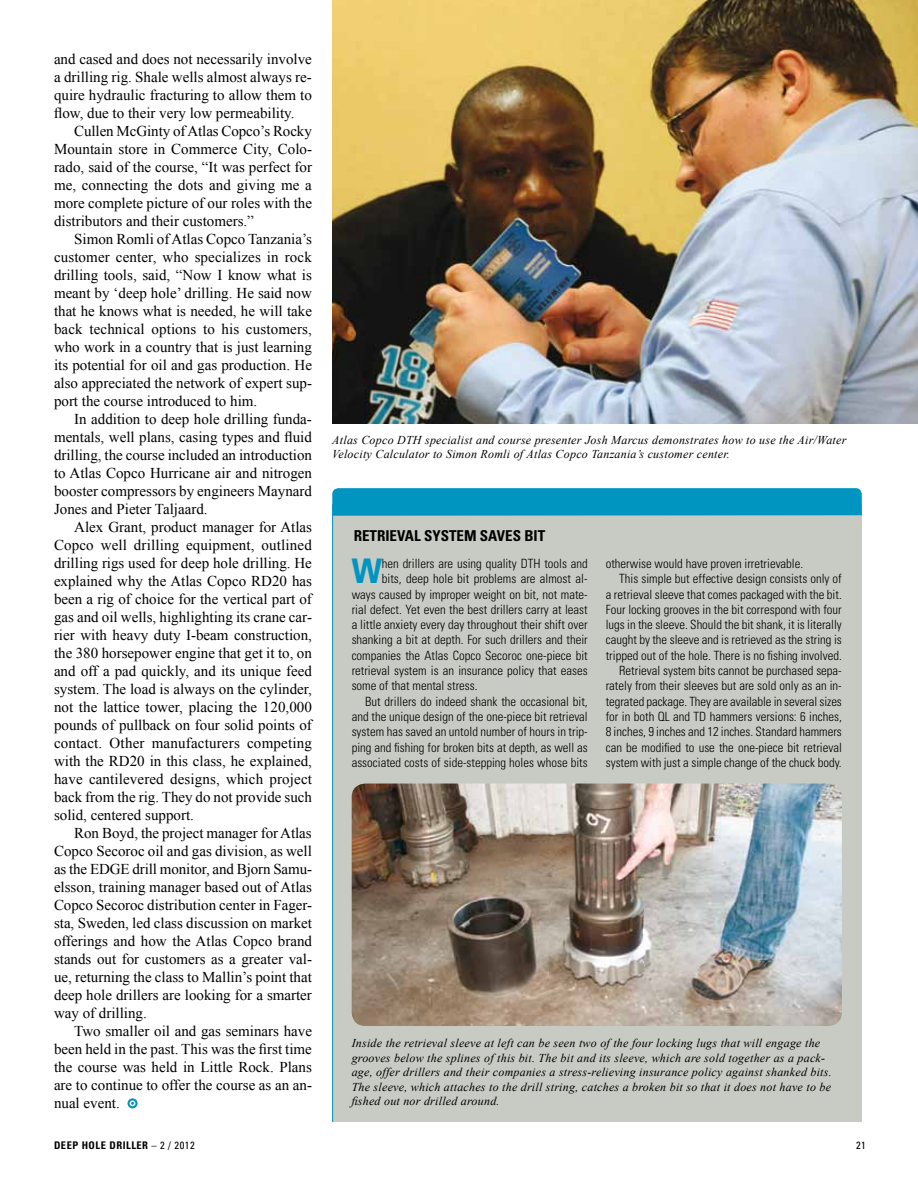
<style>
.page{position:relative;width:918px;height:1188px;background:#fff}
.page>*{position:absolute;margin:0;border:0;box-sizing:border-box;transform-origin:0 0}
.t1{font:700 condensed 33.9px "Univers LT Std";color:#0095c1}
.t2{font:15px/18px "Times New Roman";color:#000;text-align:justify}
.t3{font:700 condensed 15px "Univers LT Std";color:#000}
.t4{font:300 condensed 12.75px "Univers LT Std";color:#000}
.t5{font:italic 12px/14.4px "Times New Roman";letter-spacing:.02em;color:#000}
.t6{font:700 condensed 10.5px "Univers LT Std";letter-spacing:.05em;color:#000}
.t7{font:condensed 10.5px "Univers LT Std";color:#000}
.s1{font-weight:400}
</style>
<div class="page">
<div style="left:332px;top:505px;width:530px;height:617px;background:#c8cbc3"></div>
<svg style="left:332px;top:488px;width:530px;height:28px;background:#0596c1"></svg>
<hr style="left:332px;top:505px;width:1px;height:617px;background:#0095c1">
<img style="left:352px;top:784px;width:490px;height:242px">
<img style="left:332px;top:0;width:586px;height:423px">
<div style="left:128px;top:1098px;width:10px;height:10px;border:2px solid #0095c1;border-radius:50%"></div>
<p class="t2" style="left:54px;top:50px;width:259px">and cased and does not necessarily involve a drilling rig. Shale wells almost always re&shy;quire hydraulic fracturing to allow them to flow, due to their very low permeability.</p>
<p class="t2" style="left:54px;top:122px;width:260px;text-indent:20px">Cullen McGinty of Atlas Copco’s Rocky Mountain store in Commerce City, Colo&shy;rado, said of the course, “It was perfect for me, connecting the dots and giving me a more complete picture of our roles with the distributors and their customers.”</p>
<p class="t2" style="left:54px;top:230px;width:260px;text-indent:20px">Simon Romli of Atlas Copco Tanzania’s customer center, who specializes in rock drilling tools, said, “Now I know what is meant by ‘deep hole’ drilling. He said now that he knows what is needed, he will take back technical options to his customers, who work in a country that is just learning its potential for oil and gas production. He also appreciated the network of expert sup&shy;port the course introduced to him.</p>
<p class="t2" style="left:54px;top:410px;width:260px;text-indent:20px">In addition to deep hole drilling funda&shy;mentals, well plans, casing types and fluid drilling, the course included an introduction to Atlas Copco Hurricane air and nitrogen booster compressors by engineers Maynard Jones and Pieter Taljaard.</p>
<p class="t2" style="left:54px;top:518px;width:260px;text-indent:20px">Alex Grant, product manager for Atlas Copco well drilling equipment, outlined drilling rigs used for deep hole drilling. He explained why the Atlas Copco RD20 has been a rig of choice for the vertical part of gas and oil wells, highlighting its crane car&shy;rier with heavy duty I-beam construction, the 380 horsepower engine that get it to, on and off a pad quickly, and its unique feed system. The load is always on the cylinder, not the lattice tower, placing the 120,000 pounds of pullback on four solid points of contact. Other manufacturers competing with the RD20 in this class, he explained, have cantilevered designs, which project back from the rig. They do not provide such solid, centered support.</p>
<p class="t2" style="left:54px;top:824px;width:260px;text-indent:20px">Ron Boyd, the project manager for Atlas Copco Secoroc oil and gas division, as well as the EDGE drill monitor, and Bjorn Samu&shy;elsson, training manager based out of Atlas Copco Secoroc distribution center in Fager&shy;sta, Sweden, led class discussion on market offerings and how the Atlas Copco brand stands out for customers as a greater val&shy;ue, returning the class to Mallin’s point that deep hole drillers are looking for a smarter way of drilling.</p>
<p class="t2" style="left:54px;top:1022px;width:260px;text-indent:20px">Two smaller oil and gas seminars have been held in the past. This was the first time the course was held in Little Rock. Plans are to continue to offer the course as an an&shy;nual event.</p>
<p class="t5" style="left:332px;top:432px;width:516px">Atlas Copco DTH specialist and course presenter Josh Marcus demonstrates how to use the Air/Water<br>Velocity Calculator to Simon Romli of Atlas Copco Tanzania’s customer center.</p>
<p class="t3" style="left:354px;top:527px;width:190px">RETRIEVAL SYSTEM SAVES BIT</p>
<h1 class="t1" style="left:352px;top:550px;width:32px">W</h1>
<p class="t4" style="left:382px;top:556px;width:207px">hen drillers are using quality DTH tools and</p>
<p class="t4" style="left:382px;top:571px;width:207px">bits, deep hole bit problems are almost al-</p>
<p class="t4" style="left:352px;top:586px;width:238px">ways caused by improper weight on bit, not mate-</p>
<p class="t4" style="left:352px;top:602px;width:238px">rial defect. Yet even the best drillers carry at least</p>
<p class="t4" style="left:352px;top:617px;width:238px">a little anxiety every day throughout their shift over</p>
<p class="t4" style="left:352px;top:632px;width:238px">shanking a bit at depth. For such drillers and their</p>
<p class="t4" style="left:352px;top:648px;width:238px">companies the Atlas Copco Secoroc one-piece bit</p>
<p class="t4" style="left:352px;top:663px;width:238px">retrieval system is an insurance policy that eases</p>
<p class="t4" style="left:352px;top:678px;width:128px">some of that mental stress.</p>
<p class="t4" style="left:365px;top:693px;width:224px">But drillers do indeed shank the occasional bit,</p>
<p class="t4" style="left:352px;top:709px;width:238px">and the unique design of the one-piece bit retrieval</p>
<p class="t4" style="left:352px;top:724px;width:238px">system has saved an untold number of hours in trip-</p>
<p class="t4" style="left:352px;top:739px;width:238px">ping and fishing for broken bits at depth, as well as</p>
<p class="t4" style="left:352px;top:755px;width:238px">associated costs of side-stepping holes whose bits</p>
<p class="t4" style="left:606px;top:556px;width:199px">otherwise would have proven irretrievable.</p>
<p class="t4" style="left:619px;top:571px;width:224px">This simple but effective design consists only of</p>
<p class="t4" style="left:606px;top:586px;width:238px">a retrieval sleeve that comes packaged with the bit.</p>
<p class="t4" style="left:606px;top:602px;width:238px">Four locking grooves in the bit correspond with four</p>
<p class="t4" style="left:606px;top:617px;width:238px">lugs in the sleeve. Should the bit shank, it is literally</p>
<p class="t4" style="left:606px;top:632px;width:238px">caught by the sleeve and is retrieved as the string is</p>
<p class="t4" style="left:606px;top:648px;width:238px">tripped out of the hole. There is no fishing involved.</p>
<p class="t4" style="left:619px;top:663px;width:224px">Retrieval system bits cannot be purchased sepa-</p>
<p class="t4" style="left:606px;top:678px;width:238px">rately from their sleeves but are sold only as an in-</p>
<p class="t4" style="left:606px;top:693px;width:238px">tegrated package. They are available in several sizes</p>
<p class="t4" style="left:606px;top:709px;width:238px">for in both QL and TD hammers versions: 6 inches,</p>
<p class="t4" style="left:606px;top:724px;width:238px">8 inches, 9 inches and 12 inches. Standard hammers</p>
<p class="t4" style="left:606px;top:739px;width:238px">can be modified to use the one-piece bit retrieval</p>
<p class="t4" style="left:606px;top:755px;width:238px">system with just a simple change of the chuck body.</p>
<p class="t5" style="left:352px;top:1036px;width:482px">Inside the retrieval sleeve at left can be seen two of the four locking lugs that will engage the grooves below the splines of this bit. The bit and its sleeve, which are sold together as a pack&shy;age, offer drillers and their companies a stress-relieving insurance policy against shanked bits.<br>The sleeve, which attaches to the drill string, catches a broken bit so that it does not have to be fished out nor drilled around.</p>
<p class="t6" style="left:54px;top:1138px;width:142px">DEEP HOLE DRILLER <span class="s1">– 2 / 2012</span></p>
<p class="t7" style="left:856px;top:1138px;width:11px">21</p>
</div>
